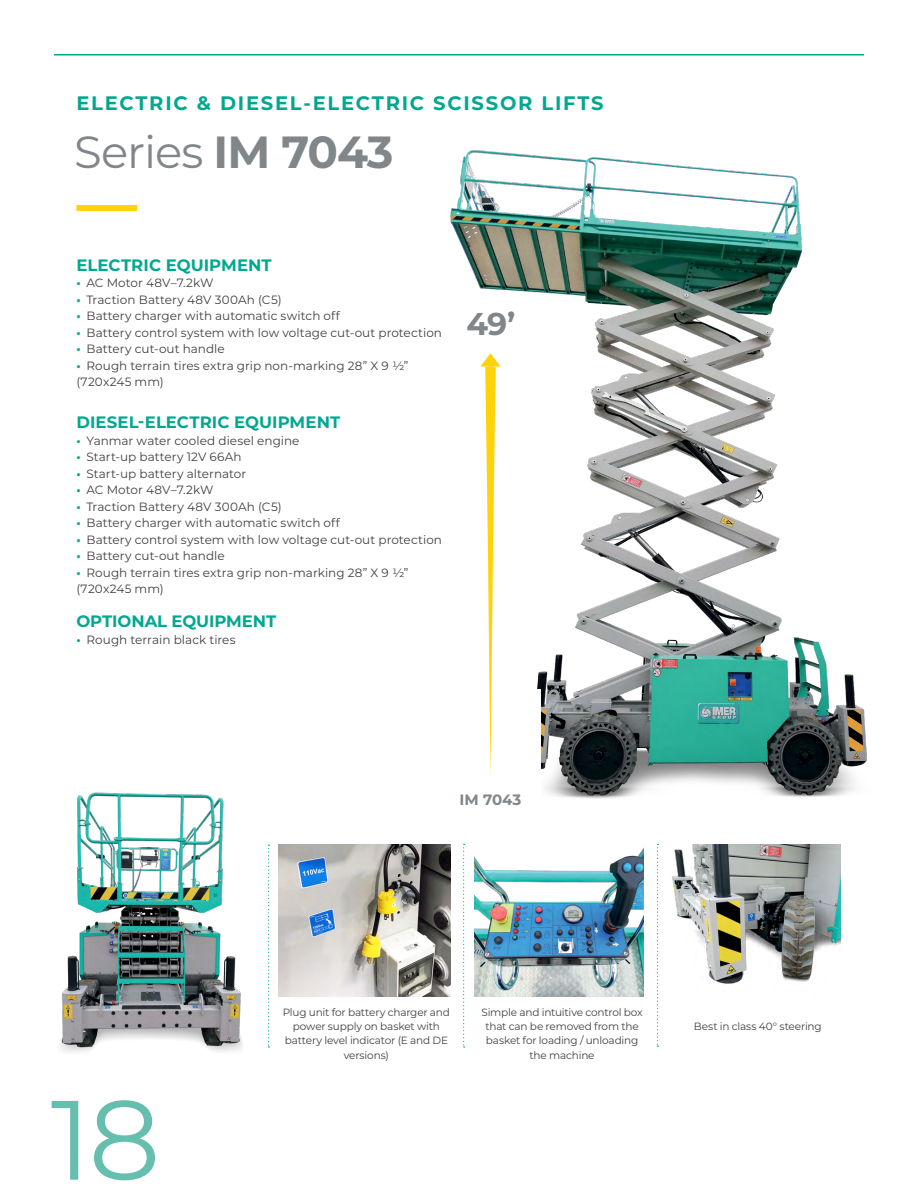
<style>
.page{position:relative;width:918px;height:1188px;background:#fff}
.page>*{position:absolute;margin:0;border:0;box-sizing:border-box;transform-origin:0 0}
.t1{font:112.5px "Montserrat";color:#66beae}
.t2{font:45px "Montserrat";letter-spacing:-.02em;color:#808689}
.t3{font:700 31.5px "Montserrat";color:#808689}
.t4{font:700 19.5px "Montserrat";letter-spacing:.09em;color:#00a88f}
.t5{font:700 16.5px "Montserrat";color:#00a88f}
.t6{font:700 15px "Montserrat";letter-spacing:-.005em;color:#808689}
.t7{font:12px/16.5px "Montserrat";letter-spacing:.005em;color:#414042}
.t8{font:10.5px/14.4px "Montserrat";letter-spacing:-.015em;color:#414042;text-align:center}
.s1{font-weight:700}
.s2{font-weight:700;color:#00a88f}
</style>
<div class="page">
<img style="left:474px;top:849px;width:169px;height:147px">
<img style="left:279px;top:845px;width:171px;height:151px">
<img style="left:450px;top:150px;width:418px;height:649px">
<div style="left:514px;top:690px;width:27px;height:108px;background:#fff"></div>
<hr style="left:54px;top:54px;width:810px;height:2px;background:#00a88f">
<div style="left:76px;top:205px;width:61px;height:6px;background:#ffd20a"></div>
<svg style="left:480px;top:353px;width:21px;height:426px"></svg>
<svg style="left:463px;top:844px;width:2px;height:204px"></svg>
<svg style="left:268px;top:845px;width:2px;height:203px"></svg>
<svg style="left:657px;top:844px;width:2px;height:203px"></svg>
<img style="left:672px;top:845px;width:168px;height:139px">
<img style="left:60px;top:792px;width:183px;height:260px">
<h3 class="t4" style="left:76px;top:89px;width:529px">ELECTRIC &amp; DIESEL-ELECTRIC SCISSOR LIFTS</h3>
<h2 class="t2" style="left:74px;top:121px;width:321px">Series <span class="s1">IM 7043</span></h2>
<h3 class="t5" style="left:76px;top:253px;width:197px">ELECTRIC EQUIPMENT</h3>
<p class="t7" style="left:76px;top:274px;width:139px"><span class="s2">•</span> AC Motor 48V–7.2kW</p>
<p class="t7" style="left:76px;top:291px;width:207px"><span class="s2">•</span> Traction Battery 48V 300Ah (C5)</p>
<p class="t7" style="left:76px;top:307px;width:265px"><span class="s2">•</span> Battery charger with automatic switch off</p>
<p class="t7" style="left:76px;top:324px;width:367px"><span class="s2">•</span> Battery control system with low voltage cut-out protection</p>
<p class="t7" style="left:76px;top:340px;width:150px"><span class="s2">•</span> Battery cut-out handle</p>
<p class="t7" style="left:76px;top:357px;width:333px"><span class="s2">•</span> Rough terrain tires extra grip non-marking 28” X 9 ½” (720x245 mm)</p>
<h3 class="t5" style="left:76px;top:410px;width:265px">DIESEL-ELECTRIC EQUIPMENT</h3>
<p class="t7" style="left:76px;top:432px;width:225px"><span class="s2">•</span> Yanmar water cooled diesel engine</p>
<p class="t7" style="left:76px;top:448px;width:167px"><span class="s2">•</span> Start-up battery 12V 66Ah</p>
<p class="t7" style="left:76px;top:465px;width:171px"><span class="s2">•</span> Start-up battery alternator</p>
<p class="t7" style="left:76px;top:481px;width:139px"><span class="s2">•</span> AC Motor 48V–7.2kW</p>
<p class="t7" style="left:76px;top:498px;width:207px"><span class="s2">•</span> Traction Battery 48V 300Ah (C5)</p>
<p class="t7" style="left:76px;top:514px;width:265px"><span class="s2">•</span> Battery charger with automatic switch off</p>
<p class="t7" style="left:76px;top:531px;width:367px"><span class="s2">•</span> Battery control system with low voltage cut-out protection</p>
<p class="t7" style="left:76px;top:547px;width:150px"><span class="s2">•</span> Battery cut-out handle</p>
<p class="t7" style="left:76px;top:564px;width:333px"><span class="s2">•</span> Rough terrain tires extra grip non-marking 28” X 9 ½” (720x245 mm)</p>
<h3 class="t5" style="left:76px;top:609px;width:201px">OPTIONAL EQUIPMENT</h3>
<p class="t7" style="left:76px;top:631px;width:161px"><span class="s2">•</span> Rough terrain black tires</p>
<h3 class="t3" style="left:466px;top:301px;width:50px">49’</h3>
<p class="t6" style="left:460px;top:789px;width:63px">IM 7043</p>
<h1 class="t1" style="left:51px;top:1062px;width:111px">18</h1>
<p class="t8" style="left:283px;top:1004px;width:169px">Plug unit for battery charger and power supply on basket with battery level indicator (E and DE versions)</p>
<p class="t8" style="left:481px;top:1004px;width:163px">Simple and intuitive control box that can be removed from the basket for loading / unloading the machine</p>
<p class="t8" style="left:694px;top:1019px;width:129px">Best in class 40° steering</p>
</div>
